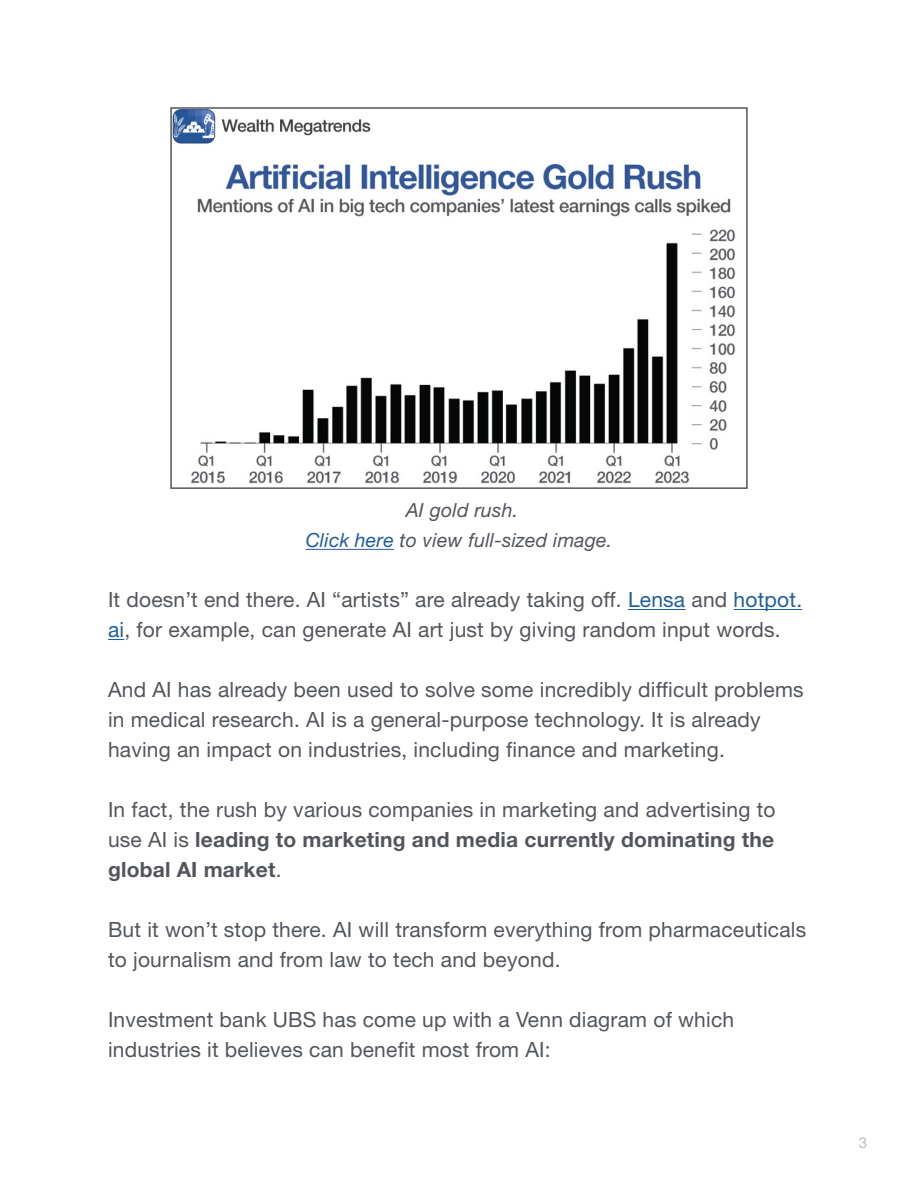
<style>
.page{position:relative;width:918px;height:1188px;background:#fff}
.page>*{position:absolute;margin:0;border:0;box-sizing:border-box;transform-origin:0 0}
.t1{font:21px/30px "Helvetica Neue LT Std";letter-spacing:.01em;color:#52555b}
.t2{font:italic 19.5px/30px "Helvetica Neue LT Std";letter-spacing:.01em;color:#52555b;text-align:center}
.t3{font:15px "Helvetica Neue LT Std";color:#b9babb}
.s1{color:#215e9e}
.s2{font-weight:700}
</style>
<div class="page">
<hr style="left:306px;top:549px;width:88px;height:1px;background:#215e9e">
<hr style="left:628px;top:609px;width:57px;height:1px;background:#215e9e">
<hr style="left:734px;top:609px;width:68px;height:1px;background:#215e9e">
<svg style="left:108px;top:639px;width:16px;height:1px"></svg>
<img style="left:173px;top:110px;width:563px;height:374px">
<div style="left:170px;top:107px;width:578px;height:382px;border:2px solid #52555b"></div>
<p class="t2" style="left:306px;top:495px;width:308px">AI gold rush.<br><span class="s1">Click here</span> to view full-sized image.</p>
<p class="t1" style="left:108px;top:585px;width:696px">It doesn’t end there. AI “artists” are already taking off. <span class="s1">Lensa</span> and <span class="s1">hotpot. ai</span>, for example, can generate AI art just by giving random input words.</p>
<p class="t1" style="left:108px;top:675px;width:697px">And AI has already been used to solve some incredibly difficult problems in medical research. AI is a general-purpose technology. It is already having an impact on industries, including finance and marketing.</p>
<p class="t1" style="left:108px;top:795px;width:669px;text-align:justify">In fact, the rush by various companies in marketing and advertising to use AI is <span class="s2">leading to marketing and media currently dominating the global AI market</span>.</p>
<p class="t1" style="left:108px;top:915px;width:700px">But it won’t stop there. AI will transform everything from pharmaceuticals to journalism and from law to tech and beyond.</p>
<p class="t1" style="left:108px;top:1005px;width:628px">Investment bank UBS has come up with a Venn diagram of which industries it believes can benefit most from AI:</p>
<p class="t3" style="left:859px;top:1133px;width:10px">3</p>
</div>
